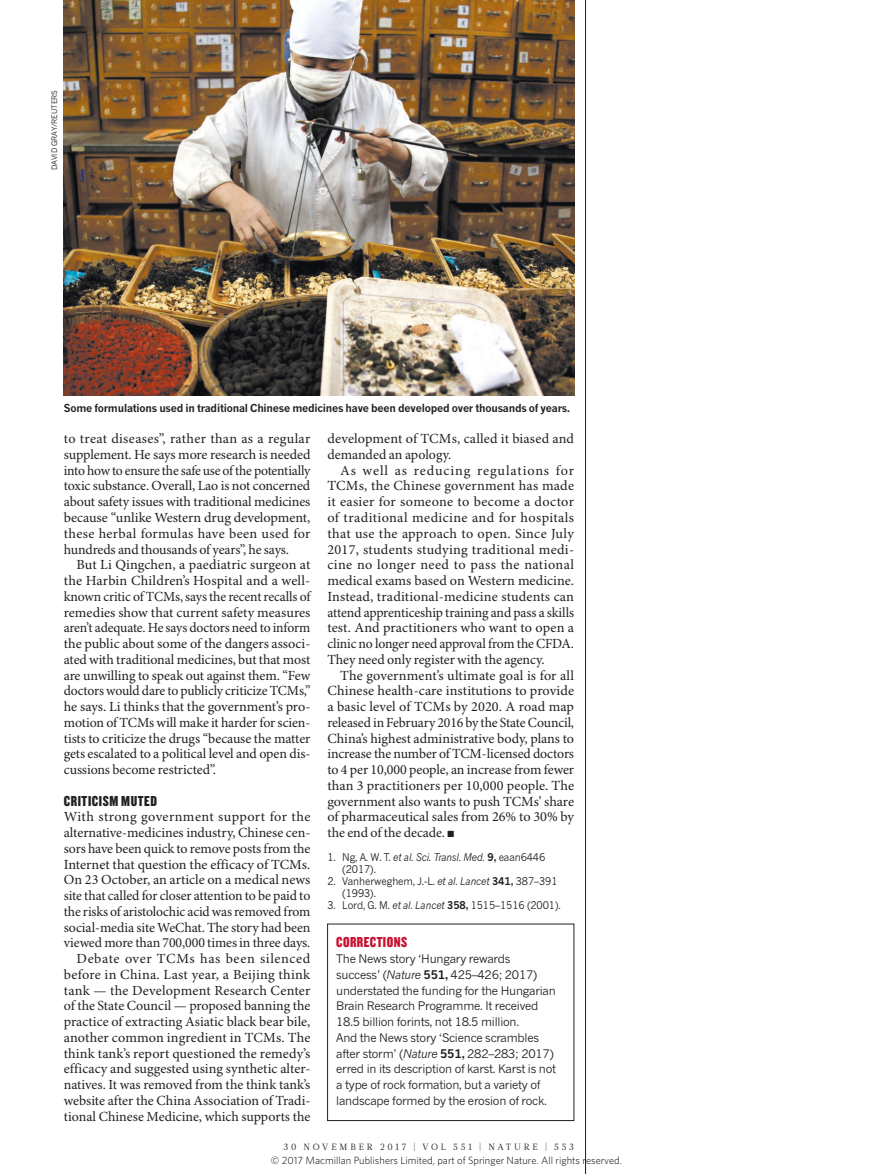
<style>
.page{position:relative;width:893px;height:1174px;background:#fff}
.page>*{position:absolute;margin:0;border:0;box-sizing:border-box;transform-origin:0 0}
.CROSSHEAD{font:15px "Knockout 69 Full Liteweight";letter-spacing:.04em;color:#231f20}
.CORRECTION_BOX_HEAD{font:15px "Knockout 69 Full Liteweight";letter-spacing:.03em;color:#c7112f}
.BODY_INDENT{font:13.95px/15.8px "Minion Pro";letter-spacing:-.005em;color:#231f20;text-align:justify}
.BODY_1ST_PARA{font:13.95px/15.8px "Minion Pro";letter-spacing:-.005em;color:#231f20;text-align:justify}
.BOX_COPY_1ST_PARA{font:11.7px/15.8px "News Gothic MTOT";letter-spacing:-.02em;color:#231f20}
.PIC_CAPTION{font:700 10.8px "News Gothic MTOT";letter-spacing:-.02em;color:#231f20}
.REFS{font:10.5px/12px "News Gothic MTOT";letter-spacing:-.01em;color:#231f20;scale:.95 1}
.t1{font:300 10.5px "Whitney";color:#000}
.t2{font:9px "Glosa Math";letter-spacing:.3em;color:#231f20}
.PIC_CREDIT{font:7.5px "News Gothic MTOT";color:#231f20}
.s1{font-style:italic}
.s2{font-weight:700}
</style>
<div class="page">
<hr style="left:585px;top:0;width:1px;height:1174px;background:#231f20">
<img style="left:64px;top:0;width:510px;height:396px">
<p class="PIC_CREDIT" style="left:50px;top:170px;width:81px;rotate:-90deg">DAVID GRAY/REUTERS</p>
<p class="PIC_CAPTION" style="left:64px;top:401px;width:508px">Some formulations used in traditional Chinese medicines have been developed over thousands of years.</p>
<p class="BODY_INDENT" style="left:64px;top:431px;width:248px">to treat diseases”, rather than as a regular supplement. He says more research is needed into how to ensure the safe use of the potentially toxic substance. Overall, Lao is not concerned about safety issues with traditional medicines because “unlike Western drug development, these herbal formulas have been used for hundreds and thousands of years”, he says.</p>
<p class="BODY_INDENT" style="left:64px;top:557px;width:248px;text-indent:13px">But Li Qingchen, a paediatric surgeon at the Harbin Children’s Hospital and a well&shy;known critic of TCMs, says the recent recalls of remedies show that current safety measures aren’t adequate. He says doctors need to inform the public about some of the dangers associ&shy;ated with traditional medicines, but that most are unwilling to speak out against them. “Few doctors would dare to publicly criticize TCMs,” he says. Li thinks that the government’s pro&shy;motion of TCMs will make it harder for scien&shy;tists to criticize the drugs “because the matter gets escalated to a political level and open dis&shy;cussions become restricted”.</p>
<p class="CROSSHEAD" style="left:64px;top:791px;width:95px">CRITICISM MUTED</p>
<p class="BODY_1ST_PARA" style="left:64px;top:809px;width:248px">With strong government support for the alternative-medicines industry, Chinese cen&shy;sors have been quick to remove posts from the Internet that question the efficacy of TCMs.<br>On 23 October, an article on a medical news site that called for closer attention to be paid to the risks of aristolochic acid was removed from social-media site WeChat. The story had been viewed more than 700,000 times in three days.</p>
<p class="BODY_INDENT" style="left:64px;top:951px;width:248px;text-indent:13px">Debate over TCMs has been silenced before in China. Last year, a Beijing think tank — the Development Research Center of the State Council — proposed banning the practice of extracting Asiatic black bear bile, another common ingredient in TCMs. The think tank’s report questioned the remedy’s efficacy and suggested using synthetic alter&shy;natives. It was removed from the think tank’s website after the China Association of Tradi&shy;tional Chinese Medicine, which supports the</p>
<p class="BODY_INDENT" style="left:327px;top:431px;width:248px">development of TCMs, called it biased and demanded an apology.</p>
<p class="BODY_INDENT" style="left:327px;top:463px;width:248px;text-indent:13px">As well as reducing regulations for TCMs, the Chinese government has made it easier for someone to become a doctor of traditional medicine and for hospitals that use the approach to open. Since July 2017, students studying traditional medi&shy;cine no longer need to pass the national medical exams based on Western medicine.<br>Instead, traditional-medicine students can attend apprenticeship training and pass a skills test. And practitioners who want to open a clinic no longer need approval from the CFDA.<br>They need only register with the agency.</p>
<p class="BODY_INDENT" style="left:327px;top:668px;width:248px;text-indent:13px">The government’s ultimate goal is for all Chinese health-care institutions to provide a basic level of TCMs by 2020. A road map released in February 2016 by the State Council, China’s highest administrative body, plans to increase the number of TCM-licensed doctors to 4 per 10,000 people, an increase from fewer than 3 practitioners per 10,000 people. The government also wants to push TCMs’ share of pharmaceutical sales from 26% to 30% by the end of the decade. ■</p>
<p class="REFS" style="left:342px;top:851px;width:215px;text-indent:-15px">1. Ng, A. W. T. <span class="s1">et al. Sci. Transl. Med.</span> <span class="s2">9,</span> eaan6446 (2017).</p>
<p class="REFS" style="left:342px;top:875px;width:228px;text-indent:-15px">2. Vanherweghem, J.-L. <span class="s1">et al. Lancet</span> <span class="s2">341,</span> 387–391 (1993).</p>
<p class="REFS" style="left:327px;top:899px;width:247px">3. Lord, G. M. <span class="s1">et al. Lancet</span> <span class="s2">358,</span> 1515–1516 (2001).</p>
<p class="CORRECTION_BOX_HEAD" style="left:336px;top:933px;width:72px">CORRECTIONS</p>
<p class="BOX_COPY_1ST_PARA" style="left:336px;top:951px;width:221px">The News story ‘Hungary rewards success’ (<span class="s1">Nature</span> <span class="s2">551,</span> 425–426; 2017) understated the funding for the Hungarian Brain Research Programme. It received 18.5 billion forints, not 18.5 million.</p>
<p class="BOX_COPY_1ST_PARA" style="left:336px;top:1029px;width:221px">And the News story ‘Science scrambles after storm’ (<span class="s1">Nature</span> <span class="s2">551,</span> 282–283; 2017) erred in its description of karst. Karst is not a type of rock formation, but a variety of landscape formed by the erosion of rock.</p>
<p class="t2" style="left:284px;top:1141px;width:292px">30 NOVEMBER 2017 | VOL 551 | NATURE | 553</p>
<p class="t1" style="left:271px;top:1153px;width:352px">© 2017 Macmillan Publishers Limited, part of Springer Nature. All rights reserved.</p>
</div>
